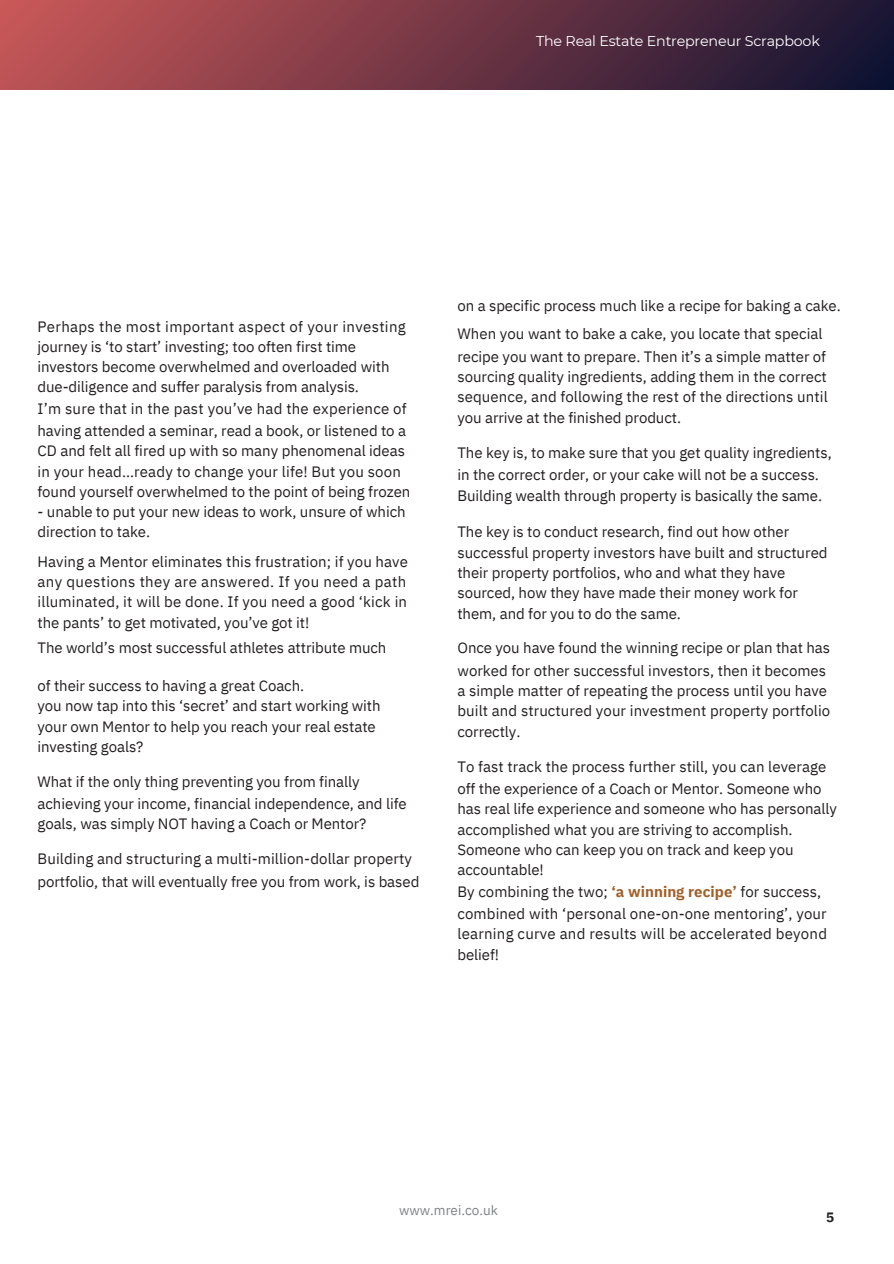
<style>
.page{position:relative;width:894px;height:1264px;background:#fff}
.page>*{position:absolute;margin:0;border:0;box-sizing:border-box;transform-origin:0 0}
.t1{font:15px/20.2px "IBM Plex Sans";letter-spacing:-.005em;color:#231f20}
.t2{font:15px/20.2px "IBM Plex Sans";letter-spacing:.015em;color:#231f20}
.t3{font:14.25px "Montserrat";letter-spacing:-.015em;color:#fff}
.t4{font:13.5px "IBM Plex Sans";color:#808285}
.t5{font:700 13.5px "IBM Plex Sans";color:#231f20}
.s1{font-weight:700;color:#9d622e}
</style>
<div class="page">
<div style="left:0;top:0;width:893px;height:89px;background:linear-gradient(to right,#c85757,#171533)"></div>
<h1 class="t3" style="left:536px;top:33px;width:285px">The Real Estate Entrepreneur Scrapbook</h1>
<h1 class="t1" style="left:37px;top:315px;width:370px;line-height:21px">Perhaps the most important aspect of your investing journey is ‘to start’ investing; too often first time investors become overwhelmed and overloaded with due-diligence and suffer paralysis from analysis.<br>I’m sure that in the past you’ve had the experience of having attended a seminar, read a book, or listened to a</h1>
<h1 class="t1" style="left:37px;top:440px;width:374px">CD and felt all fired up with so many phenomenal ideas in your head…ready to change your life! But you soon found yourself overwhelmed to the point of being frozen</h1>
<h1 class="t1" style="left:37px;top:501px;width:369px">- unable to put your new ideas to work, unsure of which direction to take.</h1>
<h1 class="t1" style="left:37px;top:551px;width:372px">Having a Mentor eliminates this frustration; if you have any questions they are answered. If you need a path</h1>
<p class="t1" style="left:37px;top:591px;width:371px">illuminated, it will be done. If you need a good ‘kick in the pants’ to get motivated, you’ve got it!</p>
<p class="t1" style="left:37px;top:637px;width:350px">The world’s most successful athletes attribute much</p>
<p class="t1" style="left:37px;top:675px;width:344px">of their success to having a great Coach.<br>you now tap into this ‘secret’ and start working with your own Mentor to help you reach your real estate investing goals?</p>
<p class="t1" style="left:37px;top:769px;width:371px;line-height:22.5px">What if the only thing preventing you from finally achieving your income, financial independence, and life</p>
<p class="t1" style="left:37px;top:813px;width:330px">goals, was simply NOT having a Coach or Mentor?</p>
<p class="t1" style="left:37px;top:847px;width:383px;line-height:22.5px">Building and structuring a multi-million-dollar property portfolio, that will eventually free you from work, is based</p>
<p class="t1" style="left:457px;top:291px;width:385px;line-height:28.2px">on a specific process much like a recipe for baking a cake.<br>When you want to bake a cake, you locate that special</p>
<p class="t1" style="left:457px;top:346px;width:371px;text-align:justify">recipe you want to prepare. Then it’s a simple matter of sourcing quality ingredients, adding them in the correct sequence, and following the rest of the directions until you arrive at the finished product.</p>
<p class="t1" style="left:457px;top:441px;width:376px;line-height:21.9px">The key is, to make sure that you get quality ingredients, in the correct order, or your cake will not be a success.<br>Building wealth through property is basically the same.</p>
<p class="t1" style="left:457px;top:521px;width:371px">The key is to conduct research, find out how other successful property investors have built and structured their property portfolios, who and what they have sourced, how they have made their money work for them, and for you to do the same.</p>
<p class="t1" style="left:457px;top:636px;width:374px;line-height:22.5px">Once you have found the winning recipe or plan that has worked for other successful investors, then it becomes</p>
<p class="t1" style="left:457px;top:680px;width:374px">a simple matter of repeating the process until you have built and structured your investment property portfolio correctly.</p>
<p class="t1" style="left:457px;top:754px;width:370px;line-height:22.5px">To fast track the process further still, you can leverage off the experience of a Coach or Mentor. Someone who</p>
<p class="t1" style="left:457px;top:798px;width:381px;line-height:21px">has real life experience and someone who has personally accomplished what you are striving to accomplish.<br>Someone who can keep you on track and keep you accountable!<br>By combining the two; <span class="s1">‘a winning recipe’</span> for success, combined with ‘personal one-on-one mentoring’, your</p>
<p class="t2" style="left:457px;top:923px;width:371px">learning curve and results will be accelerated beyond belief!</p>
<h1 class="t4" style="left:399px;top:1200px;width:100px">www.mrei.co.uk</h1>
<h1 class="t5" style="left:825px;top:1207px;width:10px">5</h1>
</div>
